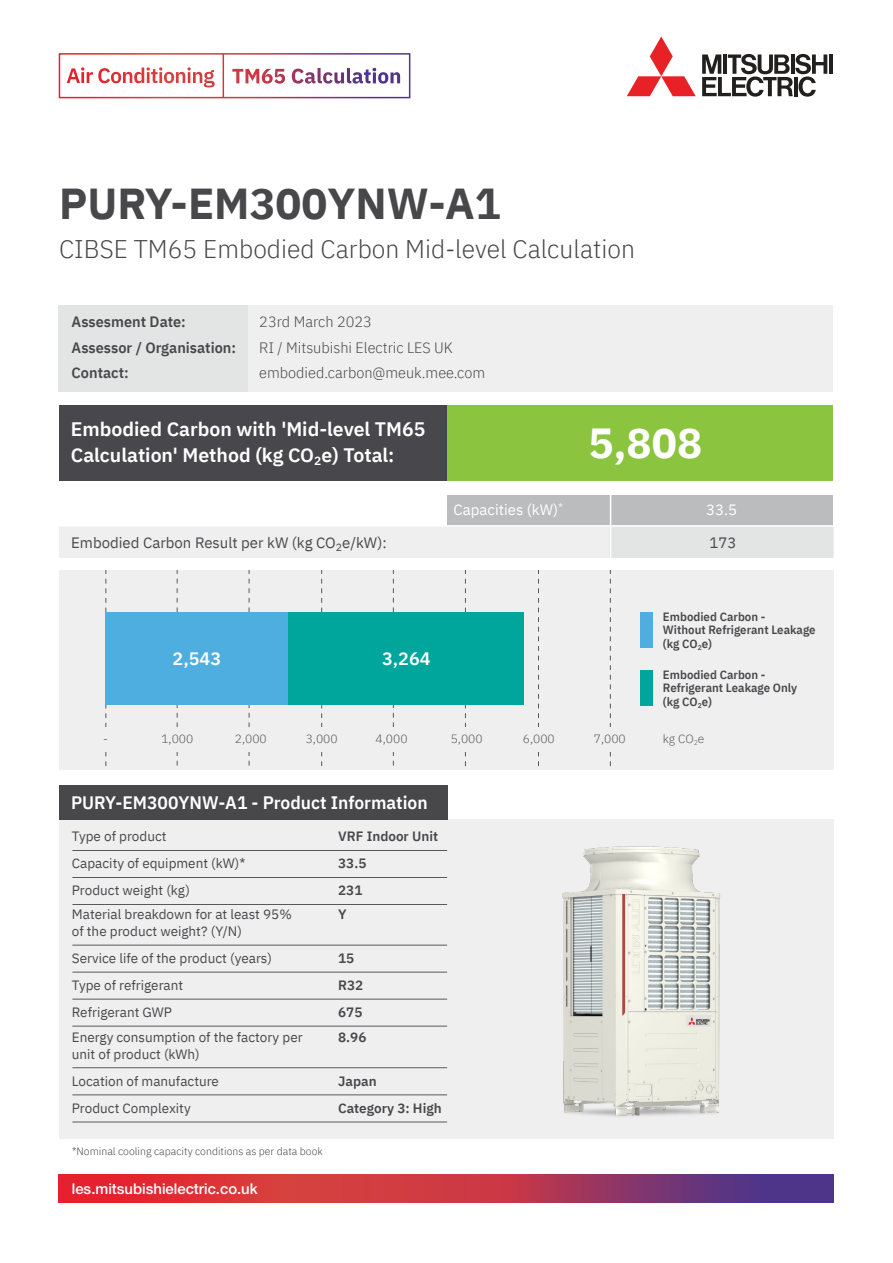
<style>
.page{position:relative;width:893px;height:1263px;background:#fff}
.page>*{position:absolute;margin:0;border:0;box-sizing:border-box;transform-origin:0 0}
.t1{font:700 43.2px "IBM Plex Sans";color:#48484b}
.t2{font:700 42px "IBM Plex Sans";color:#fff}
.t3{font:300 25.5px "IBM Plex Sans";color:#48484b}
.t4{font:600 19.5px/25.5px "IBM Plex Sans";color:#fff}
.t5{font:600 18px "IBM Plex Sans";color:#fff}
.t6{font:300 15px/25.5px "IBM Plex Sans";color:#48484b}
.t7{font:600 15px/25.5px "IBM Plex Sans";color:#48484b}
.t8{font:15px "IBM Plex Sans";color:#48484b}
.t9{font:15px "IBM Plex Sans";color:#fff}
.t10{font:500 14.85px "Helvetica Neue LT Pro";color:#fff}
.t11{font:13.5px/27px "IBM Plex Sans";color:#48484b}
.t12{font:600 13.5px/27px "IBM Plex Sans";color:#48484b}
.t13{font:600 12px/13.5px "IBM Plex Sans";color:#48484b;scale:.96 1}
.t14{font:300 12px "IBM Plex Sans";color:#59595c}
.t15{font:300 10.5px "IBM Plex Sans";color:#48484b}
</style>
<div class="page">
<div style="left:59px;top:526px;width:774px;height:31px;background:#efefef"></div>
<div style="left:609px;top:526px;width:224px;height:31px;background:#e3e4e4"></div>
<div style="left:448px;top:495px;width:385px;height:31px;background:#babcbe"></div>
<div style="left:59px;top:820px;width:774px;height:319px;background:#efefef"></div>
<div style="left:60px;top:305px;width:773px;height:86px;background:#efefef"></div>
<div style="left:59px;top:405px;width:389px;height:76px;background:#48474b"></div>
<div style="left:59px;top:305px;width:189px;height:86px;background:#e3e4e4"></div>
<svg style="left:627px;top:37px;width:69px;height:59px"></svg>
<hr style="left:829px;top:55px;width:4px;height:19px;background:#221f1f">
<svg style="left:702px;top:54px;width:125px;height:43px"></svg>
<div style="left:59px;top:786px;width:388px;height:34px;background:#48484b"></div>
<hr style="left:72px;top:850px;width:375px;height:1px;background:#59595c">
<hr style="left:72px;top:877px;width:375px;height:1px;background:#59595c">
<hr style="left:72px;top:904px;width:375px;height:1px;background:#59595c">
<hr style="left:72px;top:945px;width:375px;height:1px;background:#59595c">
<hr style="left:72px;top:972px;width:375px;height:1px;background:#59595c">
<hr style="left:72px;top:999px;width:375px;height:1px;background:#59595c">
<hr style="left:72px;top:1026px;width:375px;height:1px;background:#59595c">
<hr style="left:72px;top:1067px;width:375px;height:1px;background:#59595c">
<hr style="left:72px;top:1094px;width:375px;height:1px;background:#59595c">
<hr style="left:72px;top:1122px;width:375px;height:1px;background:#59595c">
<svg style="left:59px;top:1174px;width:774px;height:29px;background:#b13551"></svg>
<div style="left:59px;top:53px;width:351px;height:45px;border:2px solid #fff"></div>
<hr style="left:223px;top:54px;width:1px;height:44px;background:#cf3b42">
<svg style="left:67px;top:67px;width:309px;height:17px"></svg>
<div style="left:448px;top:405px;width:385px;height:76px;background:#8bc43f"></div>
<hr style="left:610px;top:487px;width:1px;height:88px;background:#fff">
<hr style="left:55px;top:525px;width:785px;height:2px;background:#fff">
<div style="left:59px;top:570px;width:774px;height:200px;background:#efefef"></div>
<svg style="left:465px;top:570px;width:1px;height:196px"></svg>
<svg style="left:177px;top:570px;width:1px;height:196px"></svg>
<svg style="left:106px;top:570px;width:1px;height:196px"></svg>
<svg style="left:321px;top:570px;width:1px;height:196px"></svg>
<svg style="left:538px;top:570px;width:1px;height:196px"></svg>
<svg style="left:610px;top:570px;width:1px;height:196px"></svg>
<svg style="left:249px;top:570px;width:1px;height:196px"></svg>
<svg style="left:393px;top:570px;width:1px;height:196px"></svg>
<div style="left:105px;top:612px;width:183px;height:93px;background:#4eaee0"></div>
<div style="left:641px;top:612px;width:12px;height:36px;background:#4eaee0"></div>
<div style="left:641px;top:670px;width:12px;height:35px;background:#00a59b"></div>
<div style="left:288px;top:612px;width:236px;height:93px;background:#00a59b"></div>
<div style="left:92px;top:727px;width:541px;height:25px;background:#efefef"></div>
<img style="left:562px;top:846px;width:158px;height:271px">
<h1 class="t1" style="left:59px;top:170px;width:443px">PURY-EM300YNW-A1</h1>
<h3 class="t3" style="left:59px;top:230px;width:577px">CIBSE TM65 Embodied Carbon Mid-level Calculation</h3>
<p class="t7" style="left:72px;top:308px;width:166px">Assesment Date:<br>Assessor / Organisation:<br>Contact:</p>
<p class="t6" style="left:259px;top:308px;width:227px">23rd March 2023<br>RI / Mitsubishi Electric LES UK embodied.carbon@meuk.mee.com</p>
<h3 class="t4" style="left:71px;top:415px;width:356px">Embodied Carbon with 'Mid-level TM65<br>Calculation' Method (kg CO<sub>2</sub>e) Total:</h3>
<p class="t8" style="left:71px;top:531px;width:317px">Embodied Carbon Result per kW (kg CO<sub>2</sub>e/kW):</p>
<p class="t9" style="left:453px;top:498px;width:111px">Capacities (kW)<sup>*</sup></p>
<h3 class="t5" style="left:173px;top:644px;width:50px">2,543</h3>
<h3 class="t5" style="left:382px;top:644px;width:50px">3,264</h3>
<h2 class="t2" style="left:588px;top:410px;width:115px">5,808</h2>
<p class="t9" style="left:706px;top:498px;width:33px">33.5</p>
<p class="t8" style="left:710px;top:531px;width:29px">173</p>
<p class="t13" style="left:663px;top:609px;width:161px">Embodied Carbon -<br>Without Refrigerant Leakage (kg CO<sub>2</sub>e)</p>
<p class="t13" style="left:663px;top:666px;width:141px">Embodied Carbon -<br>Refrigerant Leakage Only (kg CO<sub>2</sub>e)</p>
<p class="t14" style="left:103px;top:729px;width:6px">-</p>
<p class="t14" style="left:161px;top:729px;width:33px">1,000</p>
<p class="t14" style="left:235px;top:729px;width:33px">2,000</p>
<p class="t14" style="left:306px;top:729px;width:33px">3,000</p>
<p class="t14" style="left:376px;top:729px;width:33px">4,000</p>
<p class="t14" style="left:451px;top:729px;width:33px">5,000</p>
<p class="t14" style="left:523px;top:729px;width:33px">6,000</p>
<p class="t14" style="left:594px;top:729px;width:33px">7,000</p>
<p class="t14" style="left:663px;top:729px;width:43px">kg CO<sub>2</sub>e</p>
<h3 class="t5" style="left:71px;top:788px;width:358px">PURY-EM300YNW-A1 - Product Information</h3>
<p class="t11" style="left:72px;top:822px;width:175px">Type of product<br>Capacity of equipment (kW)*<br>Product weight (kg)</p>
<p class="t11" style="left:72px;top:905px;width:222px;line-height:16.5px">Material breakdown for at least 95% of the product weight? (Y/N)</p>
<p class="t11" style="left:72px;top:943px;width:202px">Service life of the product (years)<br>Type of refrigerant<br>Refrigerant GWP</p>
<p class="t11" style="left:72px;top:1028px;width:232px;line-height:16.5px">Energy consumption of the factory per unit of product (kWh)</p>
<p class="t11" style="left:72px;top:1066px;width:149px">Location of manufacture<br>Product Complexity</p>
<p class="t15" style="left:72px;top:1144px;width:252px">*Nominal cooling capacity conditions as per data book</p>
<p class="t10" style="left:72px;top:1180px;width:187px">les.mitsubishielectric.co.uk</p>
<p class="t12" style="left:338px;top:822px;width:102px">VRF Indoor Unit<br>33.5<br>231</p>
<p class="t12" style="left:338px;top:900px;width:10px">Y</p>
<p class="t12" style="left:338px;top:943px;width:27px">15<br>R32<br>675</p>
<p class="t12" style="left:338px;top:1023px;width:30px">8.96</p>
<p class="t12" style="left:338px;top:1066px;width:105px">Japan<br>Category 3: High</p>
</div>
